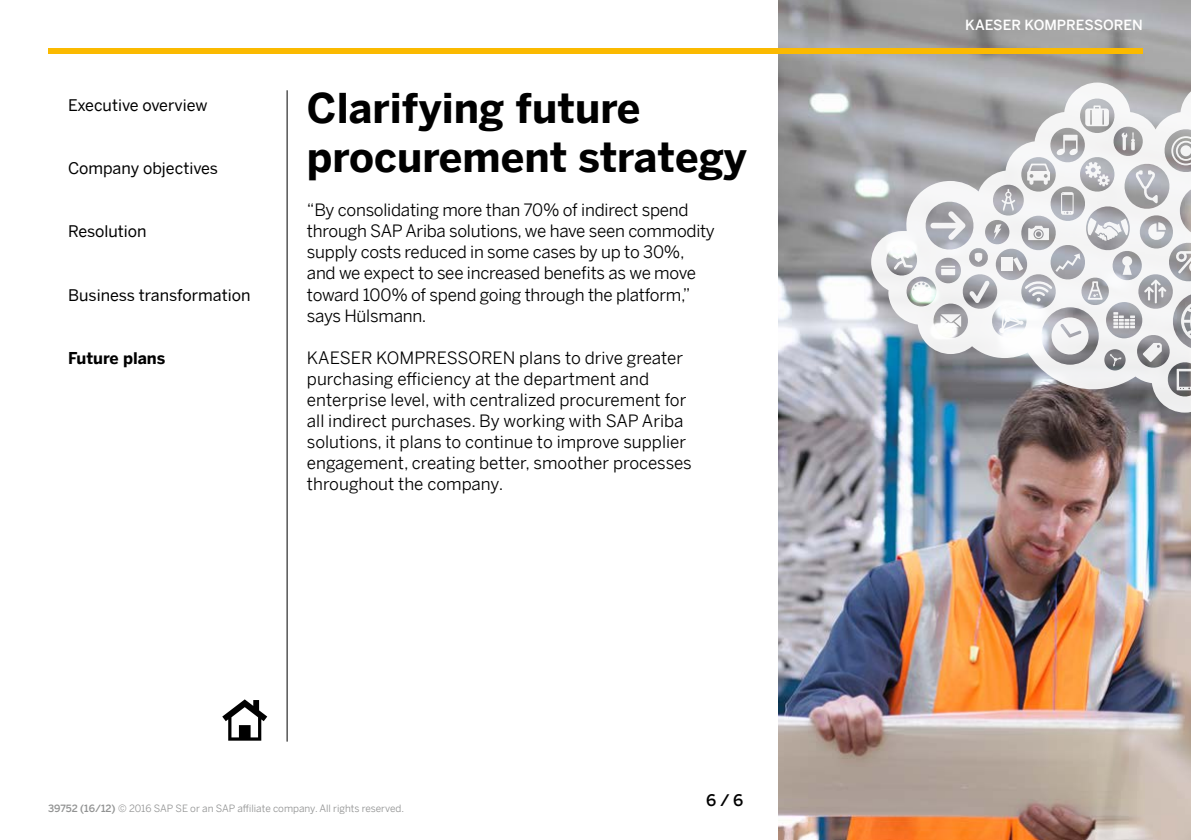
<style>
.page{position:relative;width:1191px;height:840px;background:#fff}
.page>*{position:absolute;margin:0;border:0;box-sizing:border-box;transform-origin:0 0}
.t1{font:700 41px/49px "Benton Sans";color:#000}
.t2{font:17px/21px "Benton Sans";letter-spacing:-.01em;color:#000}
.t3{font:16px "Benton Sans";color:#000}
.t4{font:700 16px "Benton Sans";color:#000}
.t5{font:500 16px "Benton Sans";color:#000}
.t6{font:500 14px "Benton Sans";color:#fff}
.t7{font:10px "Benton Sans";color:#919292}
.s1{font-weight:500}
</style>
<div class="page">
<img style="left:778px;top:0;width:413px;height:839px">
<hr style="left:287px;top:90px;width:1px;height:651px;background:#000">
<div style="left:48px;top:48px;width:1094px;height:6px;background:#fbba00"></div>
<svg style="left:871px;top:54px;width:320px;height:358px"></svg>
<svg style="left:1001px;top:189px;width:14px;height:22px"></svg>
<svg style="left:1087px;top:217px;width:41px;height:24px"></svg>
<svg style="left:911px;top:281px;width:20px;height:20px"></svg>
<svg style="left:222px;top:699px;width:45px;height:41px"></svg>
<p class="t3" style="left:68px;top:94px;width:141px">Executive overview</p>
<p class="t3" style="left:68px;top:157px;width:151px">Company objectives</p>
<p class="t3" style="left:68px;top:220px;width:80px">Resolution</p>
<p class="t3" style="left:68px;top:283px;width:184px">Business transformation</p>
<p class="t4" style="left:68px;top:346px;width:99px">Future plans</p>
<h1 class="t1" style="left:307px;top:81px;width:441px">Clarifying future procurement strategy</h1>
<p class="t2" style="left:307px;top:199px;width:409px">“By consolidating more than 70% of indirect spend through SAP Ariba solutions, we have seen commodity supply costs reduced in some cases by up to 30%, and we expect to see increased benefits as we move toward 100% of spend going through the platform,” says Hülsmann.</p>
<p class="t2" style="left:307px;top:346px;width:386px">KAESER KOMPRESSOREN plans to drive greater purchasing efficiency at the department and enterprise level, with centralized procurement for all indirect purchases. By working with SAP Ariba solutions, it plans to continue to improve supplier engagement, creating better, smoother processes throughout the company.</p>
<p class="t7" style="left:48px;top:800px;width:357px"><span class="s1">39752 (16/12)</span> © 2016 SAP SE or an SAP affiliate company. All rights reserved.</p>
<p class="t5" style="left:706px;top:788px;width:39px">6/6</p>
<p class="t6" style="left:965px;top:14px;width:179px">KAESER KOMPRESSOREN</p>
</div>
